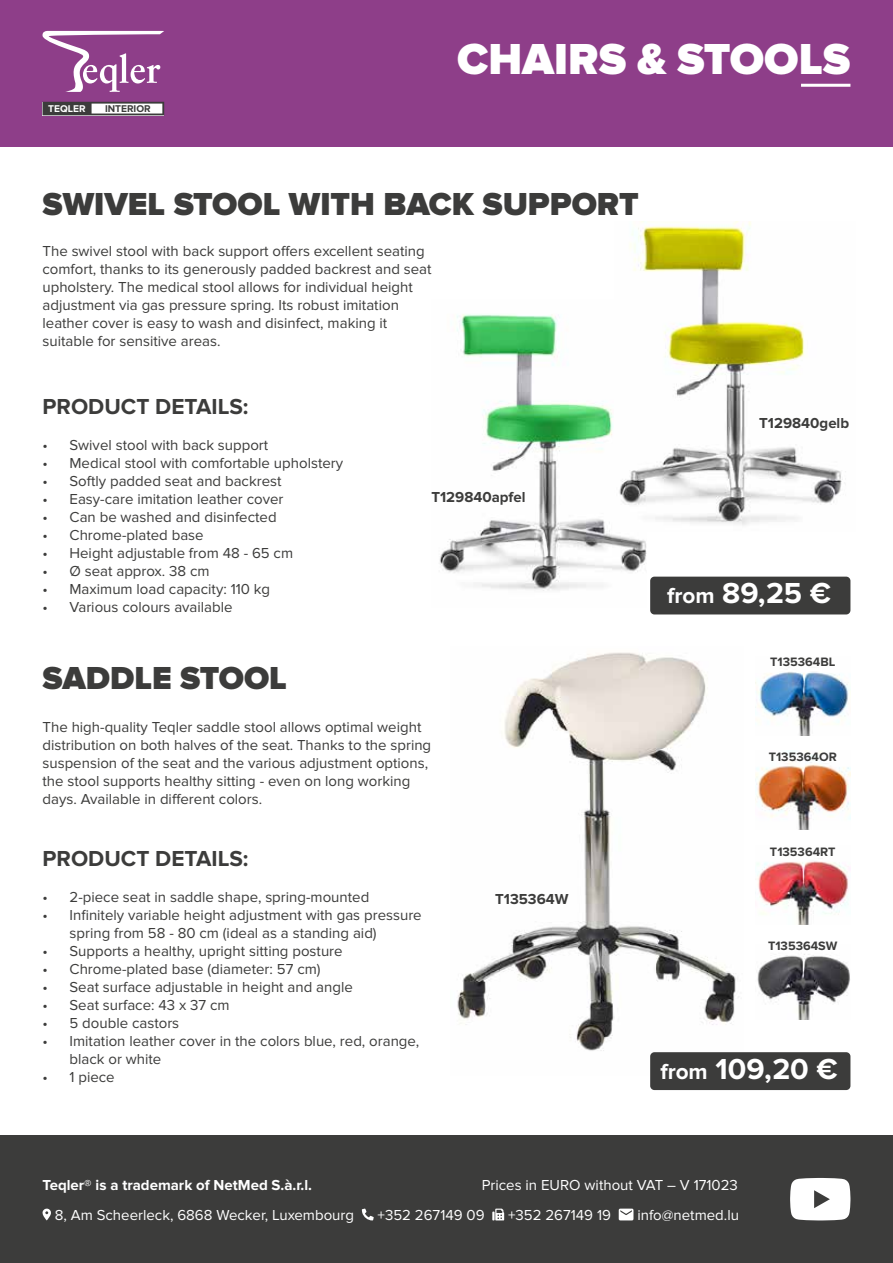
<style>
.page{position:relative;width:893px;height:1263px;background:#fff}
.page>*{position:absolute;margin:0;border:0;box-sizing:border-box;transform-origin:0 0}
.t1{font:900 45px "Proxima Nova";color:#fff}
.t2{font:900 33px "Proxima Nova";color:#3c3c3b}
.t3{font:700 30px "Proxima Nova";color:#fff}
.t4{font:700 22.5px "Proxima Nova";color:#3c3c3b}
.t5{font:15px/18px "Proxima Nova";color:#3c3c3b}
.t6{font:15px "Proxima Nova";color:#fff}
.t7{font:700 15px "Proxima Nova";color:#fff}
.t8{font:700 15px "Proxima Nova";color:#3c3c3b}
.t9{font:700 12.6px "Proxima Nova";color:#3c3c3b}
.t10{font:700 10.2px "Proxima Nova";color:#3c3c3b}
.t11{font:700 10.2px "Proxima Nova";color:#fff}
.s1{font-size:22.5px}
</style>
<div class="page">
<div style="left:0;top:1135px;width:893px;height:128px;background:#3c3c3b"></div>
<svg style="left:42px;top:1208px;width:9px;height:12px"></svg>
<svg style="left:362px;top:1208px;width:12px;height:12px"></svg>
<svg style="left:492px;top:1208px;width:12px;height:12px"></svg>
<svg style="left:619px;top:1208px;width:14px;height:12px"></svg>
<svg style="left:790px;top:1178px;width:60px;height:42px"></svg>
<div style="left:0;top:0;width:893px;height:146px;background:#8e3e89"></div>
<hr style="left:801px;top:84px;width:49px;height:3px;background:#fff">
<svg style="left:42px;top:31px;width:122px;height:61px"></svg>
<svg style="left:43px;top:102px;width:121px;height:13px"></svg>
<img style="left:457px;top:652px;width:282px;height:399px">
<img style="left:439px;top:314px;width:207px;height:277px">
<img style="left:755px;top:672px;width:94px;height:63px">
<img style="left:757px;top:861px;width:94px;height:63px">
<img style="left:755px;top:751px;width:96px;height:79px">
<img style="left:757px;top:954px;width:93px;height:65px">
<div style="left:650px;top:577px;width:200px;height:37px;background:#3c3c3b;border-radius:4px"></div>
<div style="left:650px;top:1052px;width:200px;height:38px;background:#3c3c3b;border-radius:4px"></div>
<img style="left:614px;top:222px;width:229px;height:310px">
<p class="t11" style="left:48px;top:103px;width:39px">TEQLER</p>
<p class="t10" style="left:105px;top:103px;width:47px">INTERIOR</p>
<h1 class="t1" style="left:457px;top:33px;width:395px">CHAIRS &amp; STOOLS</h1>
<h2 class="t2" style="left:43px;top:185px;width:598px">SWIVEL STOOL WITH BACK SUPPORT</h2>
<p class="t5" style="left:43px;top:243px;width:391px">The swivel stool with back support offers excellent seating comfort, thanks to its generously padded backrest and seat upholstery. The medical stool allows for individual height adjustment via gas pressure spring. Its robust imitation leather cover is easy to wash and disinfect, making it suitable for sensitive areas.</p>
<h3 class="t4" style="left:43px;top:393px;width:208px">PRODUCT DETAILS:</h3>
<p class="t5" style="left:43px;top:436px;width:227px">• Swivel stool with back support</p>
<p class="t5" style="left:43px;top:454px;width:302px">• Medical stool with comfortable upholstery</p>
<p class="t5" style="left:43px;top:472px;width:241px">• Softly padded seat and backrest</p>
<p class="t5" style="left:43px;top:490px;width:242px">• Easy-care imitation leather cover</p>
<p class="t5" style="left:43px;top:508px;width:236px">• Can be washed and disinfected</p>
<p class="t5" style="left:43px;top:526px;width:163px">• Chrome-plated base</p>
<p class="t5" style="left:43px;top:544px;width:252px">• Height adjustable from 48 - 65 cm</p>
<p class="t5" style="left:43px;top:562px;width:169px">• Ø seat approx. 38 cm</p>
<p class="t5" style="left:43px;top:580px;width:229px">• Maximum load capacity: 110 kg</p>
<p class="t5" style="left:43px;top:598px;width:192px">• Various colours available</p>
<h2 class="t2" style="left:43px;top:658px;width:246px">SADDLE STOOL</h2>
<p class="t8" style="left:431px;top:488px;width:96px">T129840apfel</p>
<p class="t5" style="left:43px;top:718px;width:390px">The high-quality Teqler saddle stool allows optimal weight distribution on both halves of the seat. Thanks to the spring suspension of the seat and the various adjustment options, the stool supports healthy sitting - even on long working days. Available in different colors.</p>
<h3 class="t4" style="left:43px;top:846px;width:208px">PRODUCT DETAILS:</h3>
<p class="t5" style="left:43px;top:889px;width:328px">• 2-piece seat in saddle shape, spring-mounted</p>
<p class="t5" style="left:70px;top:907px;width:354px;text-indent:-27px">• Infinitely variable height adjustment with gas pressure spring from 58 - 80 cm (ideal as a standing aid)</p>
<p class="t5" style="left:43px;top:943px;width:302px">• Supports a healthy, upright sitting posture</p>
<p class="t5" style="left:43px;top:961px;width:280px">• Chrome-plated base (diameter: 57 cm)</p>
<p class="t5" style="left:43px;top:979px;width:312px">• Seat surface adjustable in height and angle</p>
<p class="t5" style="left:43px;top:997px;width:189px">• Seat surface: 43 x 37 cm</p>
<p class="t5" style="left:43px;top:1015px;width:138px">• 5 double castors</p>
<p class="t5" style="left:70px;top:1033px;width:351px;text-indent:-27px">• Imitation leather cover in the colors blue, red, orange, black or white</p>
<p class="t5" style="left:43px;top:1069px;width:74px">• 1 piece</p>
<p class="t8" style="left:495px;top:891px;width:75px">T135364W</p>
<p class="t8" style="left:759px;top:414px;width:92px">T129840gelb</p>
<h3 class="t3" style="left:667px;top:576px;width:165px"><span class="s1">from</span> 89,25 €</h3>
<p class="t9" style="left:770px;top:655px;width:67px">T135364BL</p>
<p class="t9" style="left:769px;top:749px;width:70px">T135364OR</p>
<p class="t9" style="left:770px;top:844px;width:67px">T135364RT</p>
<p class="t9" style="left:768px;top:939px;width:71px">T135364SW</p>
<h3 class="t3" style="left:661px;top:1052px;width:179px"><span class="s1">from</span> 109,20 €</h3>
<p class="t7" style="left:43px;top:1176px;width:271px">Teqler® is a trademark of NetMed S.à.r.l.</p>
<p class="t6" style="left:55px;top:1207px;width:301px">8, Am Scheerleck, 6868 Wecker, Luxembourg</p>
<p class="t6" style="left:378px;top:1207px;width:109px">+352 267149 09</p>
<p class="t6" style="left:508px;top:1207px;width:104px">+352 267149 19</p>
<p class="t6" style="left:637px;top:1207px;width:103px">info@netmed.lu</p>
<p class="t6" style="left:482px;top:1176px;width:258px">Prices in EURO without VAT – V 171023</p>
</div>
